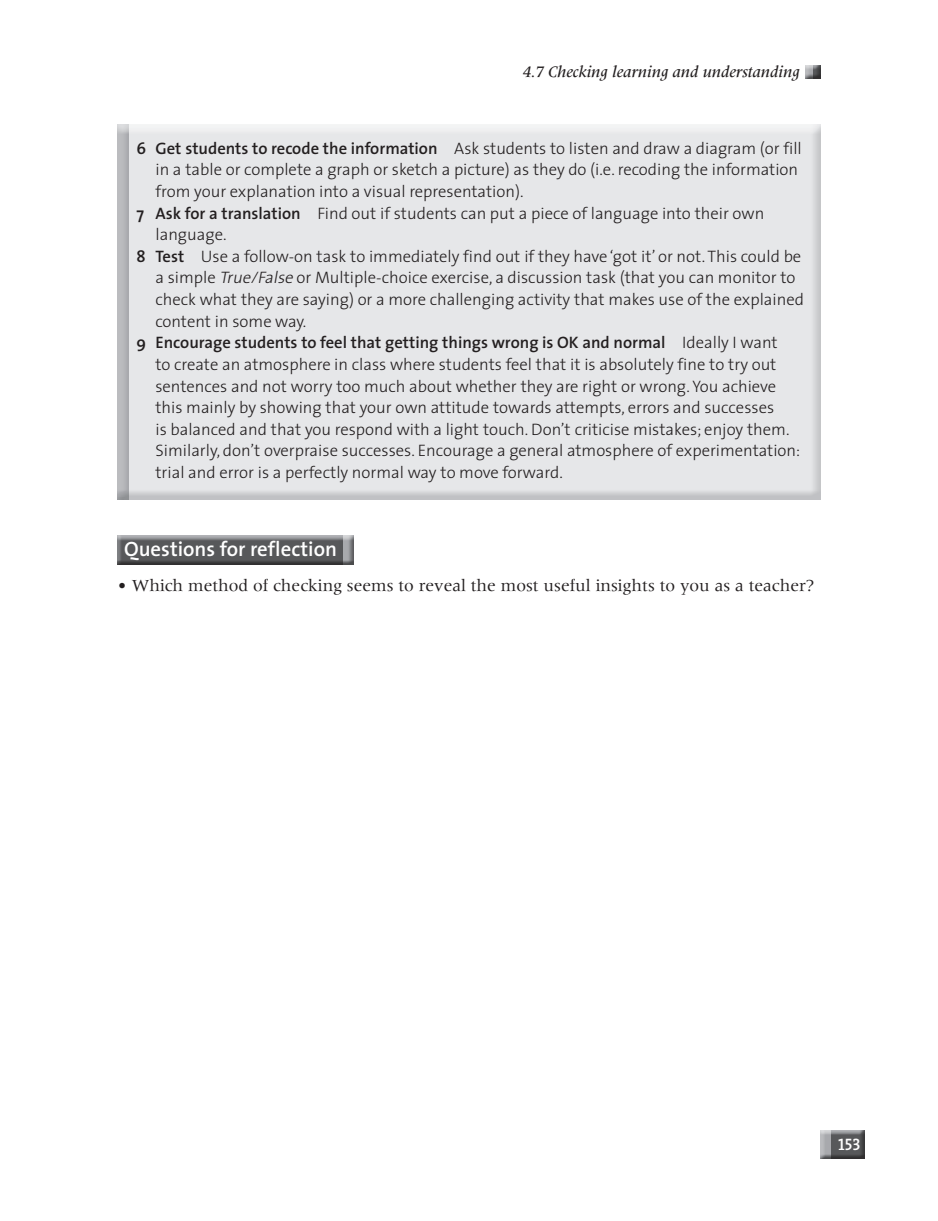
<style>
.page{position:relative;width:938px;height:1221px;background:#fff}
.page>*{position:absolute;margin:0;border:0;box-sizing:border-box;transform-origin:0 0}
.t1{font:600 20.82px "The Sans";color:#fff}
.t2{font:17.5px "Meridien LT Std";color:#231f20}
.t3{font:300 16.62px "The Sans";color:#231f20}
.t4{font:600 16.62px "The Sans";color:#231f20}
.t5{font:italic 500 16.62px "Meridien LT Std";color:#231f20}
.t6{font:16.62px "The Serif Semi Bold Caps";color:#fff}
.s1{font-weight:600}
.s2{font-style:italic}
.s3{font-weight:300}
</style>
<div class="page">
<svg style="left:805px;top:65px;width:15px;height:13px"></svg>
<img style="left:820px;top:1130px;width:44px;height:28px">
<svg style="left:118px;top:496px;width:10px;height:3px"></svg>
<img style="left:118px;top:536px;width:235px;height:28px">
<p class="t5" style="left:523px;top:63px;width:278px">4.7 Checking learning and understanding</p>
<p class="t3" style="left:137px;top:134px;width:666px"><span class="s1">6 Get students to recode the information</span> Ask students to listen and draw a diagram (or fill</p>
<p class="t3" style="left:155px;top:156px;width:644px">in a table or complete a graph or sketch a picture) as they do (i.e. recoding the information</p>
<p class="t3" style="left:155px;top:177px;width:369px">from your explanation into a visual representation).</p>
<p class="t3" style="left:137px;top:199px;width:629px"><span class="s1">7 Ask for a translation</span> Find out if students can put a piece of language into their own</p>
<p class="t3" style="left:155px;top:221px;width:73px">language.</p>
<p class="t3" style="left:137px;top:242px;width:666px"><span class="s1">8 Test</span> Use a follow-on task to immediately find out if they have ‘got it’ or not. This could be</p>
<p class="t3" style="left:155px;top:264px;width:641px">a simple <span class="s2">True/False</span>or Multiple-choice exercise, a discussion task (that you can monitor to</p>
<p class="t3" style="left:155px;top:286px;width:650px">check what they are saying) or a more challenging activity that makes use of the explained</p>
<p class="t3" style="left:155px;top:307px;width:152px">content in some way.</p>
<p class="t4" style="left:137px;top:329px;width:642px">9 Encourage students to feel that getting things wrong is OK and normal <span class="s3">Ideally I want</span></p>
<p class="t3" style="left:155px;top:350px;width:622px">to create an atmosphere in class where students feel that it is absolutely fine to try out</p>
<p class="t3" style="left:155px;top:372px;width:622px">sentences and not worry too much about whether they are right or wrong. You achieve</p>
<p class="t3" style="left:155px;top:394px;width:620px">this mainly by showing that your own attitude towards attempts, errors and successes</p>
<p class="t3" style="left:155px;top:415px;width:635px">is balanced and that you respond with a light touch. Don’t criticise mistakes; enjoy them.</p>
<p class="t3" style="left:155px;top:437px;width:646px">Similarly, don’t overpraise successes. Encourage a general atmosphere of experimentation:</p>
<p class="t3" style="left:155px;top:458px;width:409px">trial and error is a perfectly normal way to move forward.</p>
<p class="t1" style="left:124px;top:531px;width:214px">Questions for reflection</p>
<p class="t2" style="left:118px;top:575px;width:698px">• Which method of checking seems to reveal the most useful insights to you as a teacher?</p>
<p class="t6" style="left:838px;top:1130px;width:24px">153</p>
</div>
